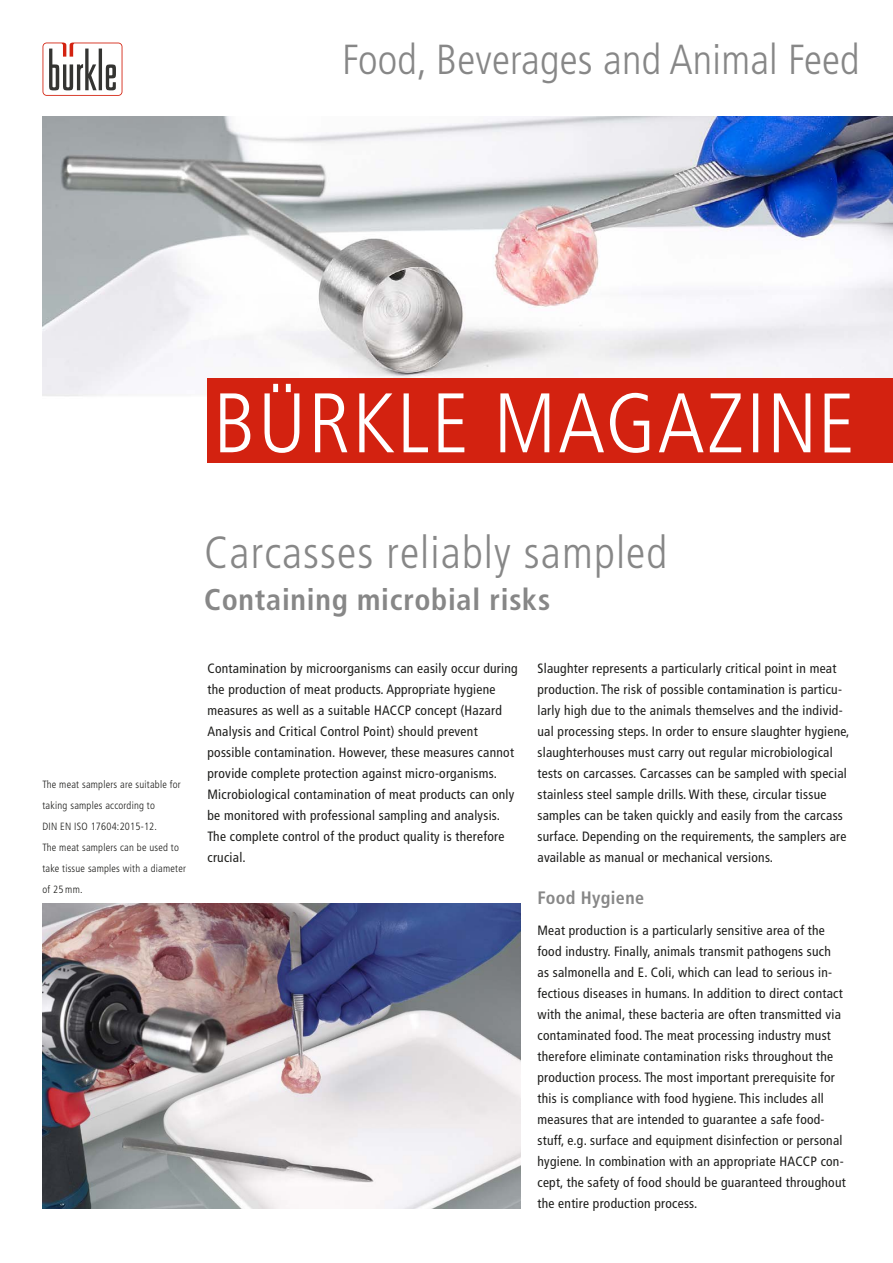
<style>
.page{position:relative;width:893px;height:1263px;background:#fff}
.page>*{position:absolute;margin:0;border:0;box-sizing:border-box;transform-origin:0 0}
.t1{font:300 condensed 45px "Frutiger";letter-spacing:.025em;color:#878787}
.t2{font:300 condensed 42px "Frutiger";letter-spacing:.005em;color:#878787}
.t3{font:700 condensed 30px "Frutiger";letter-spacing:.025em;color:#878787}
.t4{font:700 condensed 18px "Frutiger";letter-spacing:.02em;color:#878787}
.t5{font:condensed 13.5px/21px "Frutiger";letter-spacing:.02em;color:#1d1d1b}
.t6{font:300 condensed 10.5px/21px "Frutiger";letter-spacing:.02em;color:#1d1d1b}
</style>
<div class="page">
<img style="left:43px;top:116px;width:850px;height:284px">
<svg style="left:43px;top:43px;width:79px;height:53px"></svg>
<img style="left:43px;top:903px;width:477px;height:305px">
<div style="left:207px;top:379px;width:685px;height:84px;background:#d32210"></div>
<svg style="left:220px;top:384px;width:590px;height:69px"></svg>
<svg style="left:825px;top:394px;width:25px;height:58px"></svg>
<h2 class="t2" style="left:342px;top:36px;width:519px">Food, Beverages and Animal Feed</h2>
<p class="t6" style="left:43px;top:774px;width:145px">The meat samplers are suitable for taking samples according to<br>DIN EN ISO 17604:2015-12.<br>The meat samplers can be used to take tissue samples with a diameter of 25mm.</p>
<h1 class="t1" style="left:204px;top:526px;width:465px">Carcasses reliably sampled</h1>
<h3 class="t3" style="left:204px;top:581px;width:347px">Containing microbial risks</h3>
<p class="t5" style="left:207px;top:657px;width:312px">Contamination by microorganisms can easily occur during the production of meat products. Appropriate hygiene measures as well as a suitable HACCP concept (Hazard Analysis and Critical Control Point) should prevent possible contamination. However, these measures cannot provide complete protection against micro-organisms.<br>Microbiological contamination of meat products can only be monitored with professional sampling and analysis.<br>The complete control of the product quality is therefore crucial.</p>
<p class="t5" style="left:537px;top:657px;width:313px">Slaughter represents a particularly critical point in meat production. The risk of possible contamination is particu&shy;larly high due to the animals themselves and the individ&shy;ual processing steps. In order to ensure slaughter hygiene, slaughterhouses must carry out regular microbiological tests on carcasses. Carcasses can be sampled with special stainless steel sample drills. With these, circular tissue samples can be taken quickly and easily from the carcass surface. Depending on the requirements, the samplers are available as manual or mechanical versions.</p>
<h3 class="t4" style="left:537px;top:887px;width:108px">Food Hygiene</h3>
<p class="t5" style="left:537px;top:920px;width:310px">Meat production is a particularly sensitive area of the food industry. Finally, animals transmit pathogens such as salmonella and E. Coli, which can lead to serious in&shy;fectious diseases in humans. In addition to direct contact with the animal, these bacteria are often transmitted via contaminated food. The meat processing industry must therefore eliminate contamination risks throughout the production process. The most important prerequisite for this is compliance with food hygiene. This includes all measures that are intended to guarantee a safe food&shy;stuff, e.g. surface and equipment disinfection or personal hygiene. In combination with an appropriate HACCP con&shy;cept, the safety of food should be guaranteed throughout the entire production process.</p>
</div>
